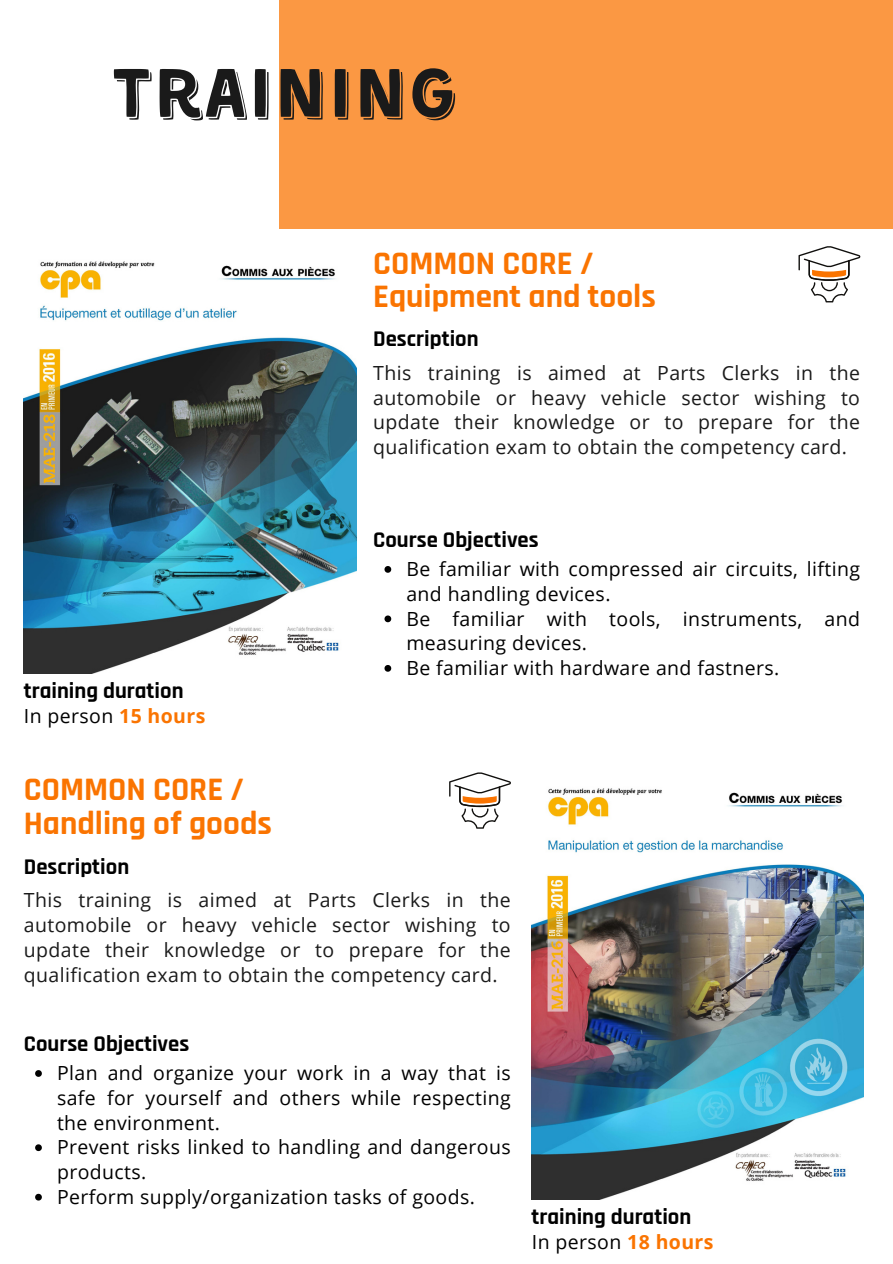
<style>
.page{position:relative;width:893px;height:1264px;background:#fff}
.page>*{position:absolute;margin:0;border:0;box-sizing:border-box;transform-origin:0 0}
.t1{font:70.65px "Kent 4 F Shadowed";letter-spacing:.035em;color:#1a1a1a}
.t2{font:700 33.15px "Rajdhani";color:#fa7401}
.t3{font:700 22.65px "Rajdhani";color:#000}
.t4{font:19.5px/24.8px "Open Sans";letter-spacing:.02em;color:#000}
.t5{font:19.5px/24.8px "Open Sans";letter-spacing:.02em;color:#1a1a1a;text-align:justify}
.s1{font-weight:700;color:#fa7401}
</style>
<div class="page">
<div style="left:279px;top:0;width:613px;height:229px;background:#fb9843"></div>
<svg style="left:798px;top:246px;width:62px;height:56px"></svg>
<img style="left:24px;top:261px;width:333px;height:412px">
<svg style="left:449px;top:772px;width:62px;height:56px"></svg>
<img style="left:532px;top:788px;width:331px;height:411px">
<svg style="left:384px;top:566px;width:7px;height:6px"></svg>
<svg style="left:384px;top:615px;width:7px;height:7px"></svg>
<svg style="left:384px;top:665px;width:7px;height:6px"></svg>
<svg style="left:35px;top:1070px;width:7px;height:6px"></svg>
<svg style="left:35px;top:1144px;width:7px;height:7px"></svg>
<svg style="left:35px;top:1193px;width:7px;height:7px"></svg>
<p class="t1" style="left:112px;top:64px;width:346px">TRAINING</p>
<p class="t2" style="left:373px;top:243px;width:222px">COMMON CORE /</p>
<p class="t2" style="left:373px;top:276px;width:284px">Equipment and tools</p>
<p class="t3" style="left:373px;top:325px;width:107px">Description</p>
<p class="t5" style="left:373px;top:360px;width:488px">This training is aimed at Parts Clerks in the automobile or heavy vehicle sector wishing to update their knowledge or to prepare for the qualification exam to obtain the competency card.</p>
<p class="t3" style="left:373px;top:526px;width:167px">Course Objectives</p>
<p class="t3" style="left:24px;top:677px;width:161px">training duration</p>
<p class="t4" style="left:24px;top:703px;width:183px">In person <span class="s1">15 hours</span></p>
<p class="t2" style="left:24px;top:769px;width:222px">COMMON CORE /</p>
<p class="t2" style="left:24px;top:802px;width:249px">Handling of goods</p>
<p class="t3" style="left:24px;top:853px;width:107px">Description</p>
<p class="t4" style="left:406px;top:556px;width:455px">Be familiar with compressed air circuits, lifting and handling devices.</p>
<p class="t4" style="left:406px;top:605px;width:455px">Be familiar with tools, instruments, and measuring devices.</p>
<p class="t4" style="left:406px;top:655px;width:374px">Be familiar with hardware and fastners.</p>
<p class="t5" style="left:24px;top:887px;width:488px">This training is aimed at Parts Clerks in the automobile or heavy vehicle sector wishing to update their knowledge or to prepare for the qualification exam to obtain the competency card.</p>
<p class="t3" style="left:24px;top:1030px;width:167px">Course Objectives</p>
<p class="t4" style="left:57px;top:1060px;width:455px;text-align:justify">Plan and organize your work in a way that is safe for yourself and others while respecting the environment.</p>
<p class="t4" style="left:57px;top:1134px;width:455px">Prevent risks linked to handling and dangerous products.</p>
<p class="t4" style="left:57px;top:1183px;width:419px">Perform supply/organization tasks of goods.</p>
<p class="t3" style="left:531px;top:1202px;width:161px">training duration</p>
<p class="t4" style="left:532px;top:1228px;width:183px">In person <span class="s1">18 hours</span></p>
</div>
